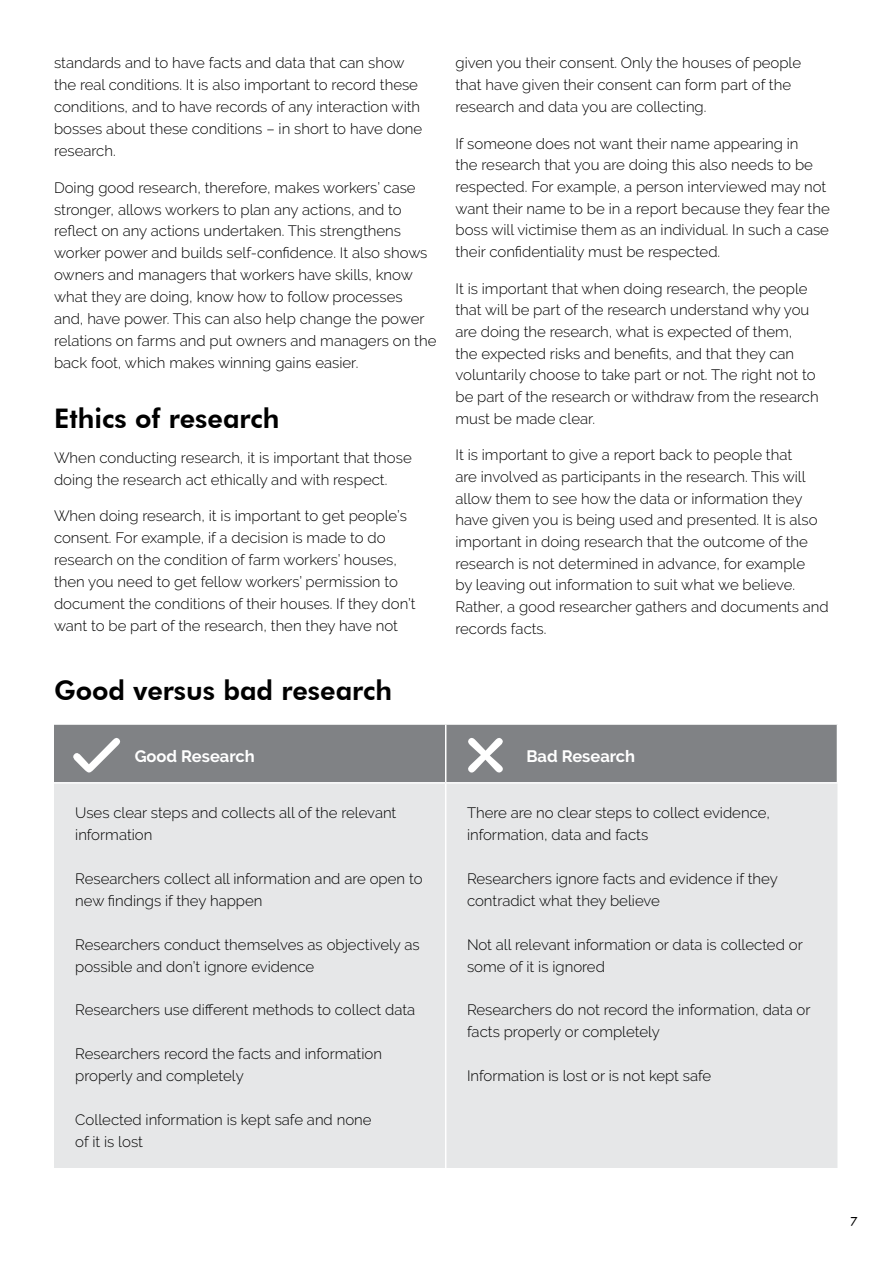
<style>
.page{position:relative;width:893px;height:1263px;background:#fff}
.page>*{position:absolute;margin:0;border:0;box-sizing:border-box;transform-origin:0 0}
.t1{font:800 27px "Futura BT";color:#000}
.t2{font:700 16.5px "Raleway";color:#fff}
.t3{font:300 15px/21.9px "Raleway";color:#000}
.t4{font:12px "Futura";color:#000}
</style>
<div class="page">
<div style="left:54px;top:725px;width:783px;height:57px;background:#808285"></div>
<div style="left:54px;top:783px;width:783px;height:385px;background:#e6e7e8"></div>
<hr style="left:445px;top:783px;width:1px;height:385px;background:#fff">
<hr style="left:445px;top:725px;width:1px;height:57px;background:#fff">
<svg style="left:72px;top:736px;width:49px;height:37px"></svg>
<svg style="left:467px;top:737px;width:37px;height:37px"></svg>
<p class="t3" style="left:54px;top:52px;width:370px">standards and to have facts and data that can show the real conditions. It is also important to record these conditions, and to have records of any interaction with bosses about these conditions – in short to have done research.</p>
<p class="t3" style="left:54px;top:176px;width:384px">Doing good research, therefore, makes workers’ case stronger, allows workers to plan any actions, and to reflect on any actions undertaken. This strengthens worker power and builds self-confidence. It also shows owners and managers that workers have skills, know what they are doing, know how to follow processes<br>and, have power. This can also help change the power relations on farms and put owners and managers on the back foot, which makes winning gains easier.</p>
<h1 class="t1" style="left:54px;top:402px;width:227px">Ethics of research</h1>
<p class="t3" style="left:54px;top:446px;width:359px">When conducting research, it is important that those doing the research act ethically and with respect.</p>
<p class="t3" style="left:54px;top:505px;width:363px">When doing research, it is important to get people’s consent. For example, if a decision is made to do research on the condition of farm workers’ houses, then you need to get fellow workers’ permission to document the conditions of their houses. If they don’t want to be part of the research, then they have not</p>
<h1 class="t1" style="left:54px;top:674px;width:340px">Good versus bad research</h1>
<p class="t3" style="left:455px;top:52px;width:347px">given you their consent. Only the houses of people that have given their consent can form part of the research and data you are collecting.</p>
<p class="t3" style="left:455px;top:132px;width:376px">If someone does not want their name appearing in<br>the research that you are doing this also needs to be respected. For example, a person interviewed may not want their name to be in a report because they fear the boss will victimise them as an individual. In such a case their confidentiality must be respected.</p>
<p class="t3" style="left:455px;top:277px;width:365px">It is important that when doing research, the people that will be part of the research understand why you are doing the research, what is expected of them,<br>the expected risks and benefits, and that they can voluntarily choose to take part or not. The right not to be part of the research or withdraw from the research must be made clear.</p>
<p class="t3" style="left:455px;top:444px;width:375px">It is important to give a report back to people that<br>are involved as participants in the research. This will allow them to see how the data or information they have given you is being used and presented. It is also important in doing research that the outcome of the research is not determined in advance, for example<br>by leaving out information to suit what we believe.<br>Rather, a good researcher gathers and documents and records facts.</p>
<p class="t2" style="left:135px;top:746px;width:121px">Good Research</p>
<p class="t2" style="left:526px;top:746px;width:110px">Bad Research</p>
<p class="t3" style="left:75px;top:802px;width:323px">Uses clear steps and collects all of the relevant information</p>
<p class="t3" style="left:75px;top:867px;width:349px">Researchers collect all information and are open to new findings if they happen</p>
<p class="t3" style="left:75px;top:933px;width:346px">Researchers conduct themselves as objectively as possible and don’t ignore evidence</p>
<p class="t3" style="left:75px;top:999px;width:341px">Researchers use different methods to collect data</p>
<p class="t3" style="left:75px;top:1043px;width:308px">Researchers record the facts and information properly and completely</p>
<p class="t3" style="left:75px;top:1108px;width:298px">Collected information is kept safe and none of it is lost</p>
<p class="t3" style="left:467px;top:802px;width:305px">There are no clear steps to collect evidence, information, data and facts</p>
<p class="t3" style="left:467px;top:867px;width:312px">Researchers ignore facts and evidence if they contradict what they believe</p>
<p class="t3" style="left:467px;top:933px;width:337px">Not all relevant information or data is collected or some of it is ignored</p>
<p class="t3" style="left:467px;top:999px;width:345px">Researchers do not record the information, data or facts properly or completely</p>
<p class="t3" style="left:467px;top:1065px;width:246px">Information is lost or is not kept safe</p>
<p class="t4" style="left:850px;top:1213px;width:8px">7</p>
</div>
